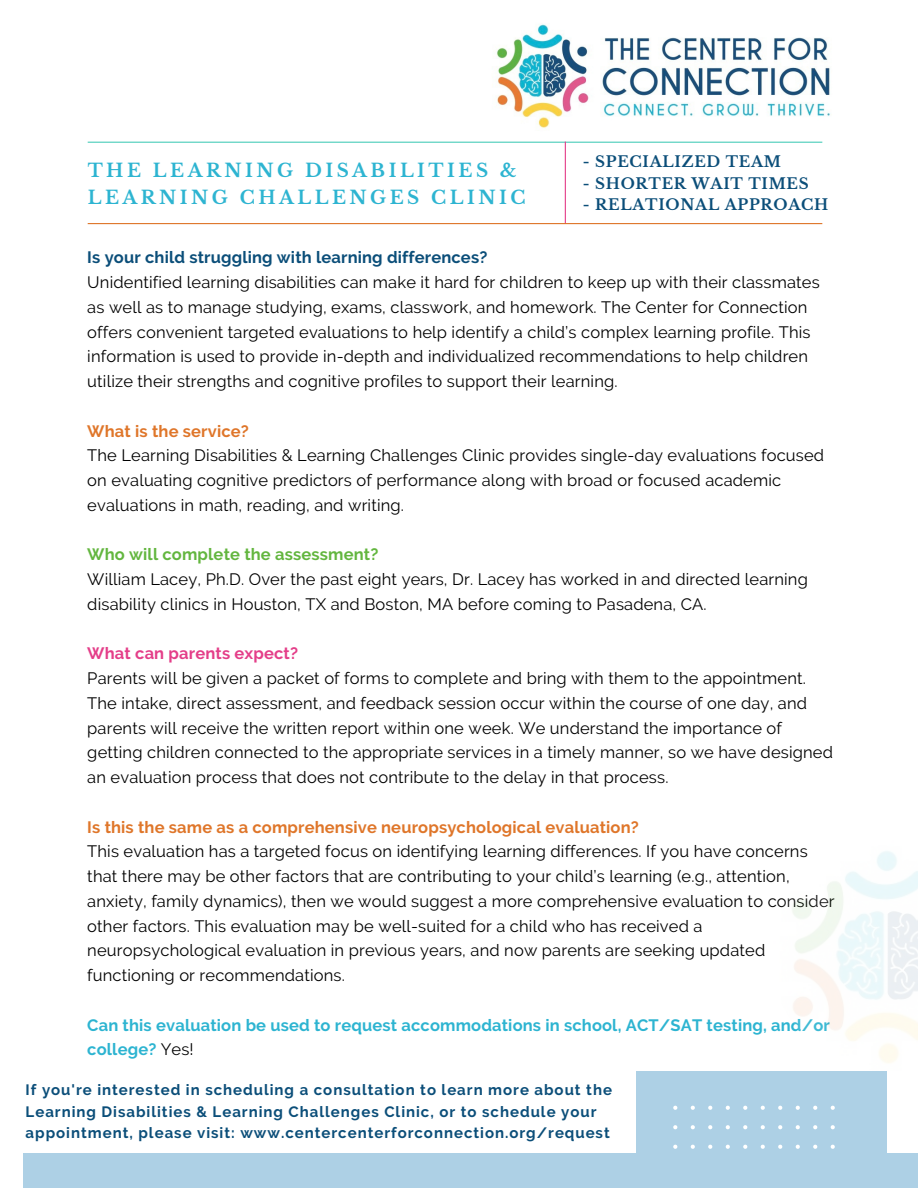
<style>
.page{position:relative;width:918px;height:1188px;background:#fff}
.page>*{position:absolute;margin:0;border:0;box-sizing:border-box;transform-origin:0 0}
.t1{font:700 18.3px/27px "Libre Baskerville";letter-spacing:.19em;color:#2db4d1}
.t2{font:16.5px/24.8px "Raleway";letter-spacing:.01em;color:#000}
.t3{font:700 16.5px/24.8px "Raleway";letter-spacing:.01em;color:#2db4d1}
.t4{font:700 16.5px "Raleway";letter-spacing:.01em;color:#df762a}
.t5{font:700 16.5px "Raleway";letter-spacing:.01em;color:#0b4e79}
.t6{font:700 16.5px "Raleway";letter-spacing:.01em;color:#63b63f}
.t7{font:700 16.5px "Raleway";letter-spacing:.01em;color:#e43e89}
.t8{font:700 15px/21.3px "Raleway";letter-spacing:.065em;color:#0b4e79}
.t9{font:700 15px "Libre Baskerville";letter-spacing:.05em;color:#0b4e79}
.s1{font-weight:400;color:#000}
</style>
<div class="page">
<hr style="left:88px;top:142px;width:734px;height:1px;background:#4acdb9">
<hr style="left:565px;top:142px;width:1px;height:82px;background:#e43e89">
<hr style="left:88px;top:223px;width:734px;height:1px;background:#df762a">
<img style="left:496px;top:24px;width:334px;height:104px">
<div style="left:23px;top:1153px;width:895px;height:35px;background:#add0e5"></div>
<div style="left:636px;top:1071px;width:251px;height:117px;background:#add0e5"></div>
<svg style="left:831px;top:1106px;width:4px;height:4px"></svg>
<svg style="left:831px;top:1125px;width:4px;height:4px"></svg>
<svg style="left:831px;top:1145px;width:4px;height:4px"></svg>
<svg style="left:813px;top:1106px;width:4px;height:4px"></svg>
<svg style="left:813px;top:1125px;width:4px;height:4px"></svg>
<svg style="left:813px;top:1145px;width:4px;height:4px"></svg>
<svg style="left:796px;top:1106px;width:4px;height:4px"></svg>
<svg style="left:796px;top:1125px;width:4px;height:4px"></svg>
<svg style="left:796px;top:1145px;width:4px;height:4px"></svg>
<svg style="left:778px;top:1106px;width:4px;height:4px"></svg>
<svg style="left:778px;top:1125px;width:4px;height:4px"></svg>
<svg style="left:778px;top:1145px;width:4px;height:4px"></svg>
<svg style="left:761px;top:1106px;width:4px;height:4px"></svg>
<svg style="left:761px;top:1125px;width:4px;height:4px"></svg>
<svg style="left:761px;top:1145px;width:4px;height:4px"></svg>
<svg style="left:743px;top:1106px;width:4px;height:4px"></svg>
<svg style="left:743px;top:1125px;width:4px;height:4px"></svg>
<svg style="left:743px;top:1145px;width:4px;height:4px"></svg>
<svg style="left:726px;top:1106px;width:4px;height:4px"></svg>
<svg style="left:726px;top:1125px;width:4px;height:4px"></svg>
<svg style="left:726px;top:1145px;width:4px;height:4px"></svg>
<svg style="left:708px;top:1106px;width:4px;height:4px"></svg>
<svg style="left:708px;top:1125px;width:4px;height:4px"></svg>
<svg style="left:708px;top:1145px;width:4px;height:4px"></svg>
<svg style="left:691px;top:1106px;width:4px;height:4px"></svg>
<svg style="left:691px;top:1125px;width:4px;height:4px"></svg>
<svg style="left:691px;top:1145px;width:4px;height:4px"></svg>
<svg style="left:673px;top:1106px;width:4px;height:4px"></svg>
<svg style="left:673px;top:1125px;width:4px;height:4px"></svg>
<svg style="left:673px;top:1145px;width:4px;height:4px"></svg>
<p class="t1" style="left:88px;top:157px;width:439px">THE LEARNING DISABILITIES &amp;<br>LEARNING CHALLENGES CLINIC</p>
<p class="t9" style="left:583px;top:153px;width:200px">- SPECIALIZED TEAM</p>
<p class="t9" style="left:583px;top:174px;width:227px">- SHORTER WAIT TIMES</p>
<p class="t9" style="left:583px;top:195px;width:247px">- RELATIONAL APPROACH</p>
<p class="t5" style="left:87px;top:248px;width:402px">Is your child struggling with learning differences?</p>
<p class="t2" style="left:87px;top:270px;width:734px">Unidentified learning disabilities can make it hard for children to keep up with their classmates as well as to manage studying, exams, classwork, and homework. The Center for Connection offers convenient targeted evaluations to help identify a child’s complex learning profile. This information is used to provide in-depth and individualized recommendations to help children utilize their strengths and cognitive profiles to support their learning.</p>
<p class="t4" style="left:87px;top:421px;width:163px">What is the service?</p>
<p class="t2" style="left:87px;top:443px;width:738px">The Learning Disabilities &amp; Learning Challenges Clinic provides single-day evaluations focused on evaluating cognitive predictors of performance along with broad or focused academic evaluations in math, reading, and writing.</p>
<p class="t6" style="left:87px;top:545px;width:293px">Who will complete the assessment?</p>
<p class="t2" style="left:87px;top:567px;width:722px">William Lacey, Ph.D. Over the past eight years, Dr. Lacey has worked in and directed learning disability clinics in Houston, TX and Boston, MA before coming to Pasadena, CA.</p>
<p class="t7" style="left:87px;top:644px;width:212px">What can parents expect?</p>
<p class="t2" style="left:87px;top:666px;width:747px">Parents will be given a packet of forms to complete and bring with them to the appointment.<br>The intake, direct assessment, and feedback session occur within the course of one day, and parents will receive the written report within one week. We understand the importance of getting children connected to the appropriate services in a timely manner, so we have designed an evaluation process that does not contribute to the delay in that process.</p>
<p class="t4" style="left:87px;top:817px;width:553px">Is this the same as a comprehensive neuropsychological evaluation?</p>
<p class="t2" style="left:87px;top:839px;width:749px">This evaluation has a targeted focus on identifying learning differences. If you have concerns that there may be other factors that are contributing to your child’s learning (e.g., attention, anxiety, family dynamics), then we would suggest a more comprehensive evaluation to consider other factors. This evaluation may be well-suited for a child who has received a neuropsychological evaluation in previous years, and now parents are seeking updated functioning or recommendations.</p>
<p class="t3" style="left:87px;top:1012px;width:744px">Can this evaluation be used to request accommodations in school, ACT/SAT testing, and/or college? <span class="s1">Yes!</span></p>
<p class="t8" style="left:26px;top:1080px;width:588px">If you're interested in scheduling a consultation to learn more about the<br>Learning Disabilities &amp; Learning Challenges Clinic, or to schedule your appointment, please visit: www.centercenterforconnection.org/request</p>
</div>
